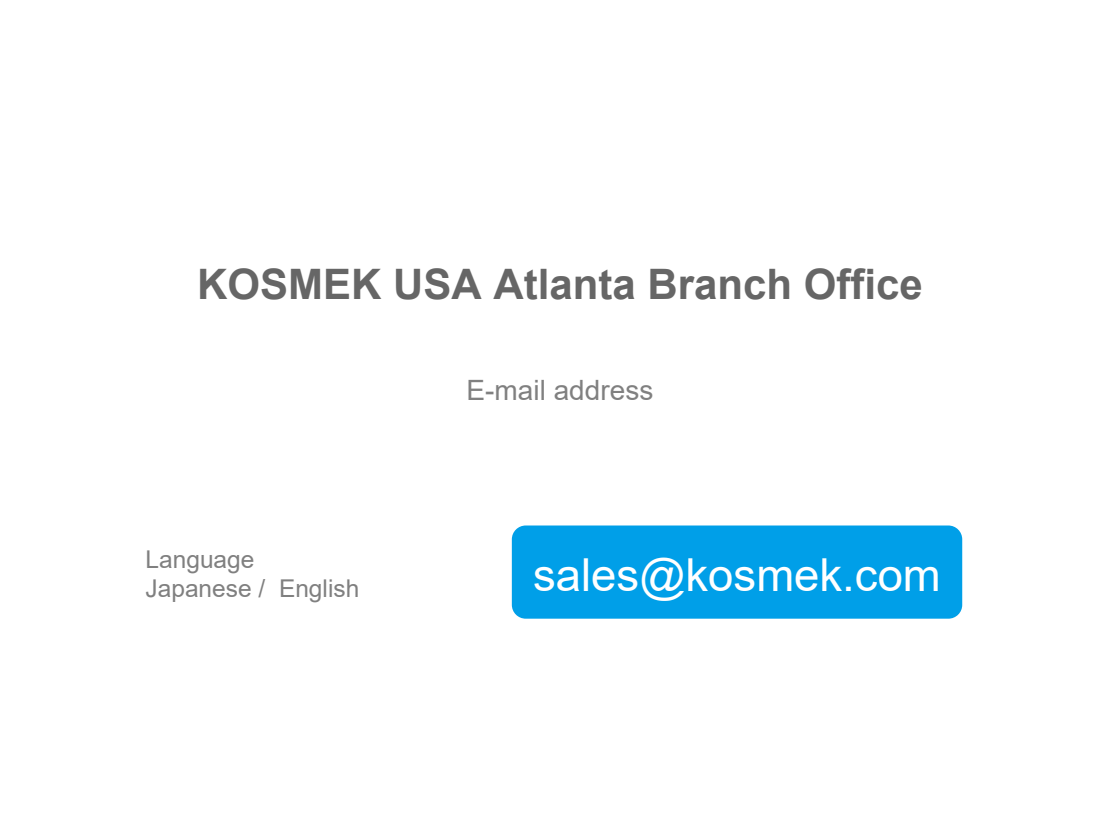
<style>
.page{position:relative;width:1120px;height:840px;background:#fff}
.page>*{position:absolute;margin:0;border:0;box-sizing:border-box;transform-origin:0 0}
.t1{font:45.5px "Arial";color:#fff}
.t2{font:700 42px "Arial";color:#666}
.t3{font:28px "Arial";color:#808080}
.t4{font:24.5px/29.4px "Arial";color:#808080}
</style>
<div class="page">
<div style="left:512px;top:526px;width:450px;height:93px;background:#009fe8;border-radius:14px"></div>
<p class="t2" style="left:197px;top:254px;width:727px">KOSMEK USA Atlanta Branch Office</p>
<p class="t4" style="left:146px;top:544px;width:215px">Language<br>Japanese / English</p>
<p class="t3" style="left:467px;top:370px;width:188px">E-mail address</p>
<p class="t1" style="left:533px;top:543px;width:409px">sales@kosmek.com</p>
</div>
